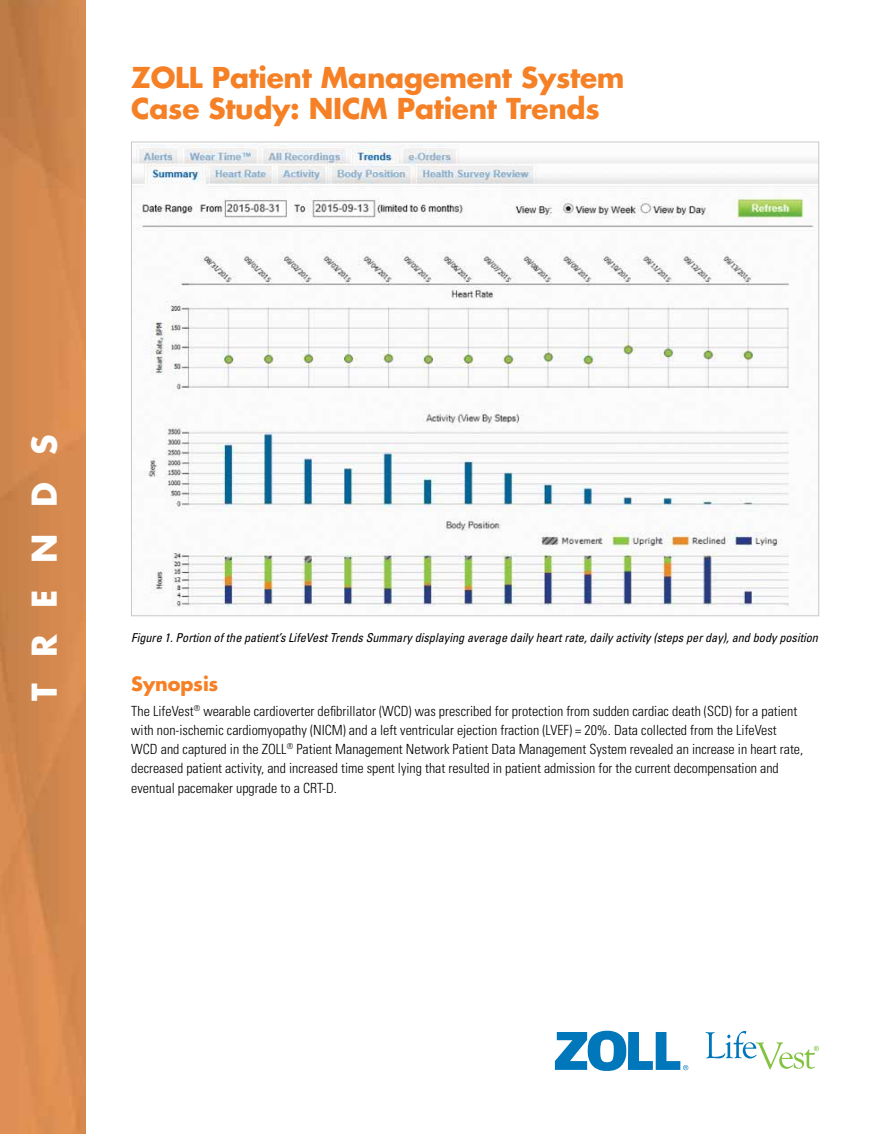
<style>
.page{position:relative;width:882px;height:1134px;background:#fff}
.page>*{position:absolute;margin:0;border:0;box-sizing:border-box;transform-origin:0 0}
.t1{font:700 33.25px "Futura Std";letter-spacing:.8em;color:#fff}
.t2{font:700 28px/31.5px "Futura Std";letter-spacing:-.01em;color:#f58025}
.t3{font:700 19.25px "Futura Std";letter-spacing:-.01em;color:#f58025}
.t4{font:300 condensed 14px/19.2px "Univers LT Std";color:#000}
.t5{font:italic condensed 12.25px "Univers LT Std";color:#000}
</style>
<div class="page">
<img style="left:0;top:0;width:85px;height:1134px">
<img style="left:133px;top:144px;width:684px;height:463px">
<svg style="left:555px;top:1031px;width:133px;height:40px"></svg>
<svg style="left:706px;top:1031px;width:113px;height:38px"></svg>
<h2 class="t2" style="left:131px;top:61px;width:495px">ZOLL Patient Management System<br>Case Study: NICM Patient Trends</h2>
<h1 class="t1" style="left:22px;top:701px;width:268px;rotate:-90deg">TRENDS</h1>
<p class="t5" style="left:131px;top:630px;width:688px">Figure 1. Portion of the patient’s LifeVest Trends Summary displaying average daily heart rate, daily activity (steps per day), and body position</p>
<h3 class="t3" style="left:131px;top:671px;width:89px">Synopsis</h3>
<p class="t4" style="left:131px;top:701px;width:673px">The LifeVest<sup>®</sup> wearable cardioverter defibrillator (WCD) was prescribed for protection from sudden cardiac death (SCD) for a patient with non-ischemic cardiomyopathy (NICM) and a left ventricular ejection fraction (LVEF) = 20%. Data collected from the LifeVest WCD and captured in the ZOLL<sup>®</sup> Patient Management Network Patient Data Management System revealed an increase in heart rate, decreased patient activity, and increased time spent lying that resulted in patient admission for the current decompensation and eventual pacemaker upgrade to a CRT-D.</p>
</div>
